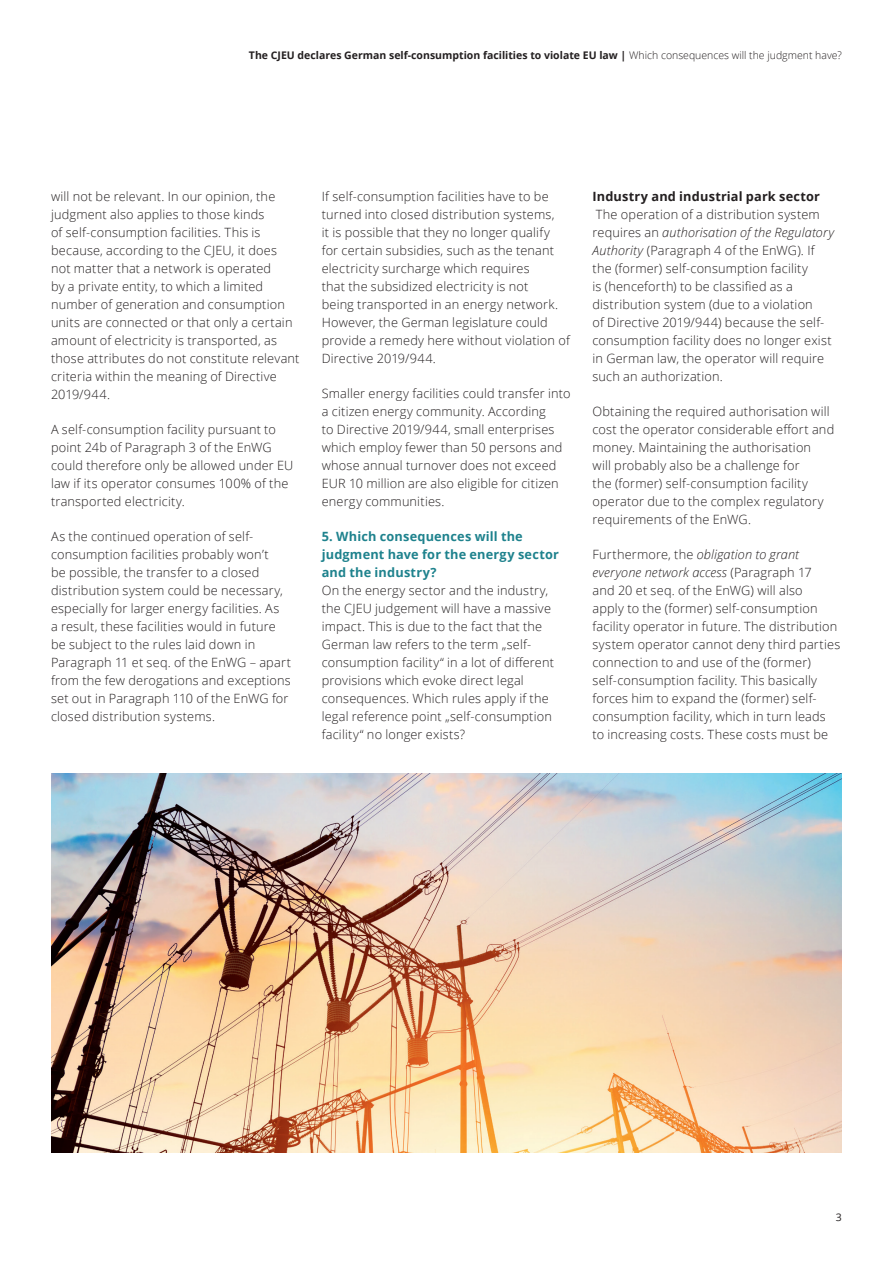
<style>
.page{position:relative;width:893px;height:1263px;background:#fff}
.page>*{position:absolute;margin:0;border:0;box-sizing:border-box;transform-origin:0 0}
.t1{font:300 12.75px/18px "Open Sans";letter-spacing:.015em;color:#231f20}
.t2{font:700 12.75px/18px "Open Sans";letter-spacing:.015em;color:#1e828d}
.t3{font:700 12.75px "Open Sans";letter-spacing:.015em;color:#231f20}
.t4{font:700 10.5px "Open Sans";color:#231f20}
.t5{font:10.5px "Open Sans";color:#231f20}
.s1{font-weight:300}
.s2{font-style:italic}
</style>
<div class="page">
<img style="left:51px;top:774px;width:791px;height:378px">
<p class="t4" style="left:249px;top:48px;width:594px">The CJEU declares German self-consumption facilities to violate EU law | <span class="s1">Which consequences will the judgment have?</span></p>
<p class="t1" style="left:51px;top:187px;width:250px">will not be relevant. In our opinion, the judgment also applies to those kinds<br>of self-consumption facilities. This is because, according to the CJEU, it does not matter that a network is operated<br>by a private entity, to which a limited number of generation and consumption units are connected or that only a certain amount of electricity is transported, as those attributes do not constitute relevant criteria within the meaning of Directive 2019/944.</p>
<p class="t1" style="left:51px;top:420px;width:244px">A self-consumption facility pursuant to point 24b of Paragraph 3 of the EnWG could therefore only be allowed under EU law if its operator consumes 100% of the transported electricity.</p>
<p class="t1" style="left:51px;top:527px;width:241px">As the continued operation of self&shy;consumption facilities probably won’t<br>be possible, the transfer to a closed distribution system could be necessary, especially for larger energy facilities. As<br>a result, these facilities would in future be subject to the rules laid down in Paragraph 11 et seq. of the EnWG – apart from the few derogations and exceptions set out in Paragraph 110 of the EnWG for closed distribution systems.</p>
<p class="t1" style="left:322px;top:187px;width:250px">If self-consumption facilities have to be turned into closed distribution systems,<br>it is possible that they no longer qualify<br>for certain subsidies, such as the tenant electricity surcharge which requires<br>that the subsidized electricity is not<br>being transported in an energy network.<br>However, the German legislature could provide a remedy here without violation of Directive 2019/944.</p>
<p class="t1" style="left:322px;top:384px;width:250px">Smaller energy facilities could transfer into a citizen energy community. According<br>to Directive 2019/944, small enterprises which employ fewer than 50 persons and whose annual turnover does not exceed EUR 10 million are also eligible for citizen energy communities.</p>
<p class="t2" style="left:322px;top:527px;width:239px">5. Which consequences will the judgment have for the energy sector and the industry?</p>
<p class="t1" style="left:322px;top:581px;width:234px">On the energy sector and the industry, the CJEU judgement will have a massive impact. This is due to the fact that the German law refers to the term „self&shy;consumption facility“ in a lot of different provisions which evoke direct legal consequences. Which rules apply if the legal reference point „self-consumption facility“ no longer exists?</p>
<p class="t3" style="left:592px;top:188px;width:229px">Industry and industrial park sector</p>
<p class="t1" style="left:592px;top:205px;width:243px">The operation of a distribution system requires an <span class="s2">authorisation of the Regulatory Authority</span> (Paragraph 4 of the EnWG). If the (former) self-consumption facility<br>is (henceforth) to be classified as a distribution system (due to a violation<br>of Directive 2019/944) because the self&shy;consumption facility does no longer exist in German law, the operator will require such an authorization.</p>
<p class="t1" style="left:592px;top:402px;width:243px">Obtaining the required authorisation will cost the operator considerable effort and money. Maintaining the authorisation<br>will probably also be a challenge for<br>the (former) self-consumption facility operator due to the complex regulatory requirements of the EnWG.</p>
<p class="t1" style="left:592px;top:545px;width:249px">Furthermore, the <span class="s2">obligation to grant everyone network access</span> (Paragraph 17<br>and 20 et seq. of the EnWG) will also<br>apply to the (former) self-consumption facility operator in future. The distribution system operator cannot deny third parties connection to and use of the (former) self-consumption facility. This basically forces him to expand the (former) self&shy;consumption facility, which in turn leads to increasing costs. These costs must be</p>
<p class="t5" style="left:836px;top:1210px;width:8px">3</p>
</div>
